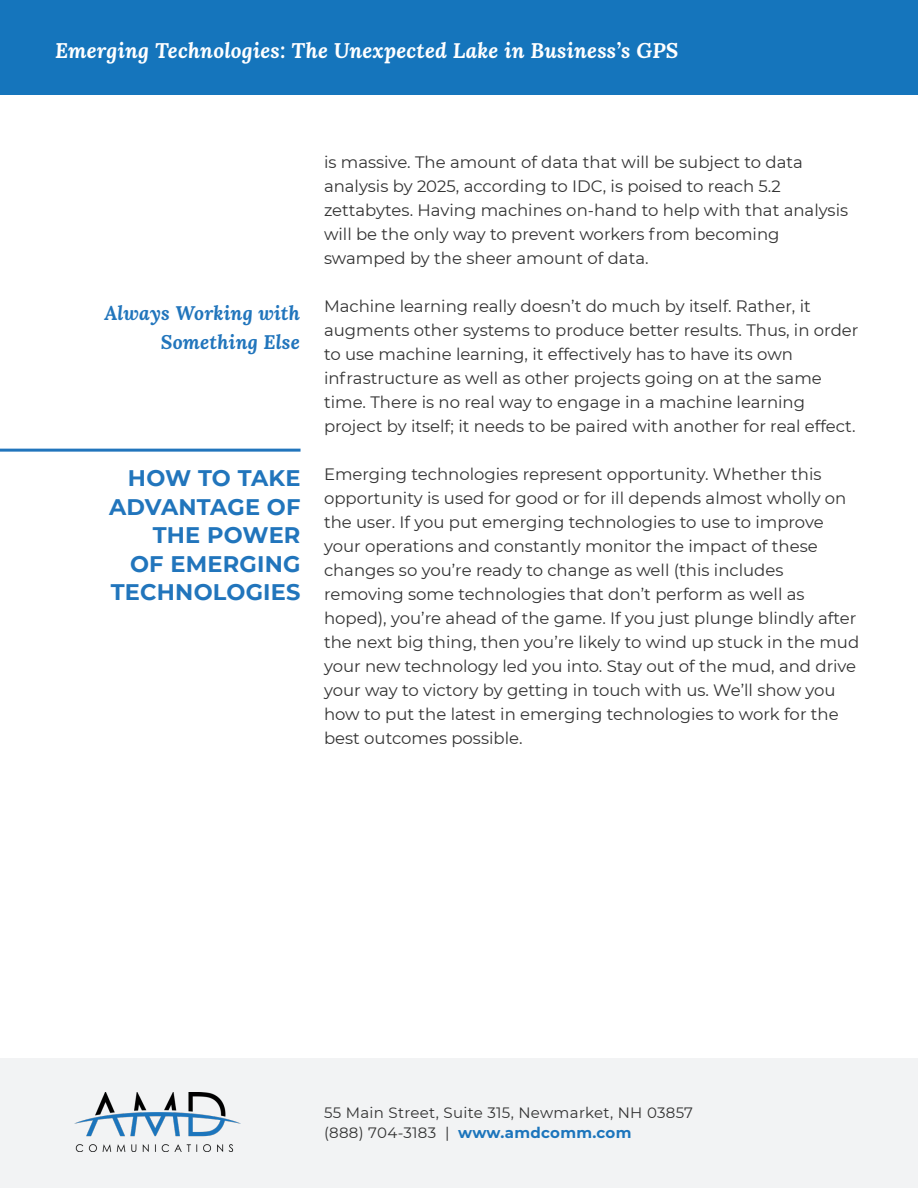
<style>
.page{position:relative;width:918px;height:1188px;background:#fff}
.page>*{position:absolute;margin:0;border:0;box-sizing:border-box;transform-origin:0 0}
.t1{font:700 22.5px/28.5px "Montserrat";letter-spacing:.01em;color:#2175bc;text-align:right}
.t2{font:italic 700 21px "Lora";letter-spacing:.01em;color:#fff}
.t3{font:italic 700 19.5px/28.5px "Lora";letter-spacing:.01em;color:#2175bc;text-align:right}
.t4{font:16.5px/24px "Montserrat";color:#333}
.t5{font:15px/19.5px "Montserrat";letter-spacing:.02em;color:#333}
.s1{font-weight:700;color:#1c75bc}
</style>
<div class="page">
<div style="left:0;top:0;width:918px;height:94px;background:#1575bc"></div>
<div style="left:0;top:1058px;width:918px;height:130px;background:#f2f3f4"></div>
<img style="left:74px;top:1092px;width:167px;height:59px">
<hr style="left:0;top:449px;width:301px;height:3px;background:#2175bc">
<p class="t2" style="left:55px;top:36px;width:625px">Emerging Technologies: The Unexpected Lake in Business’s GPS</p>
<p class="t3" style="left:104px;top:298px;width:197px">Always Working with<br>Something Else</p>
<p class="t1" style="left:109px;top:463px;width:193px">HOW TO TAKE<br>ADVANTAGE OF</p>
<p class="t1" style="left:111px;top:520px;width:191px">THE POWER<br>OF EMERGING<br>TECHNOLOGIES</p>
<p class="t4" style="left:324px;top:150px;width:526px">is massive. The amount of data that will be subject to data analysis by 2025, according to IDC, is poised to reach 5.2 zettabytes. Having machines on-hand to help with that analysis will be the only way to prevent workers from becoming swamped by the sheer amount of data.</p>
<p class="t4" style="left:324px;top:294px;width:536px">Machine learning really doesn’t do much by itself. Rather, it augments other systems to produce better results. Thus, in order to use machine learning, it effectively has to have its own infrastructure as well as other projects going on at the same time. There is no real way to engage in a machine learning project by itself; it needs to be paired with another for real effect.</p>
<p class="t4" style="left:324px;top:462px;width:537px">Emerging technologies represent opportunity. Whether this opportunity is used for good or for ill depends almost wholly on the user. If you put emerging technologies to use to improve your operations and constantly monitor the impact of these changes so you’re ready to change as well (this includes removing some technologies that don’t perform as well as hoped), you’re ahead of the game. If you just plunge blindly after the next big thing, then you’re likely to wind up stuck in the mud your new technology led you into. Stay out of the mud, and drive your way to victory by getting in touch with us. We’ll show you how to put the latest in emerging technologies to work for the best outcomes possible.</p>
<p class="t5" style="left:324px;top:1103px;width:371px">55 Main Street, Suite 315, Newmarket, NH 03857 (888) 704-3183 | <span class="s1">www.amdcomm.com</span></p>
</div>
